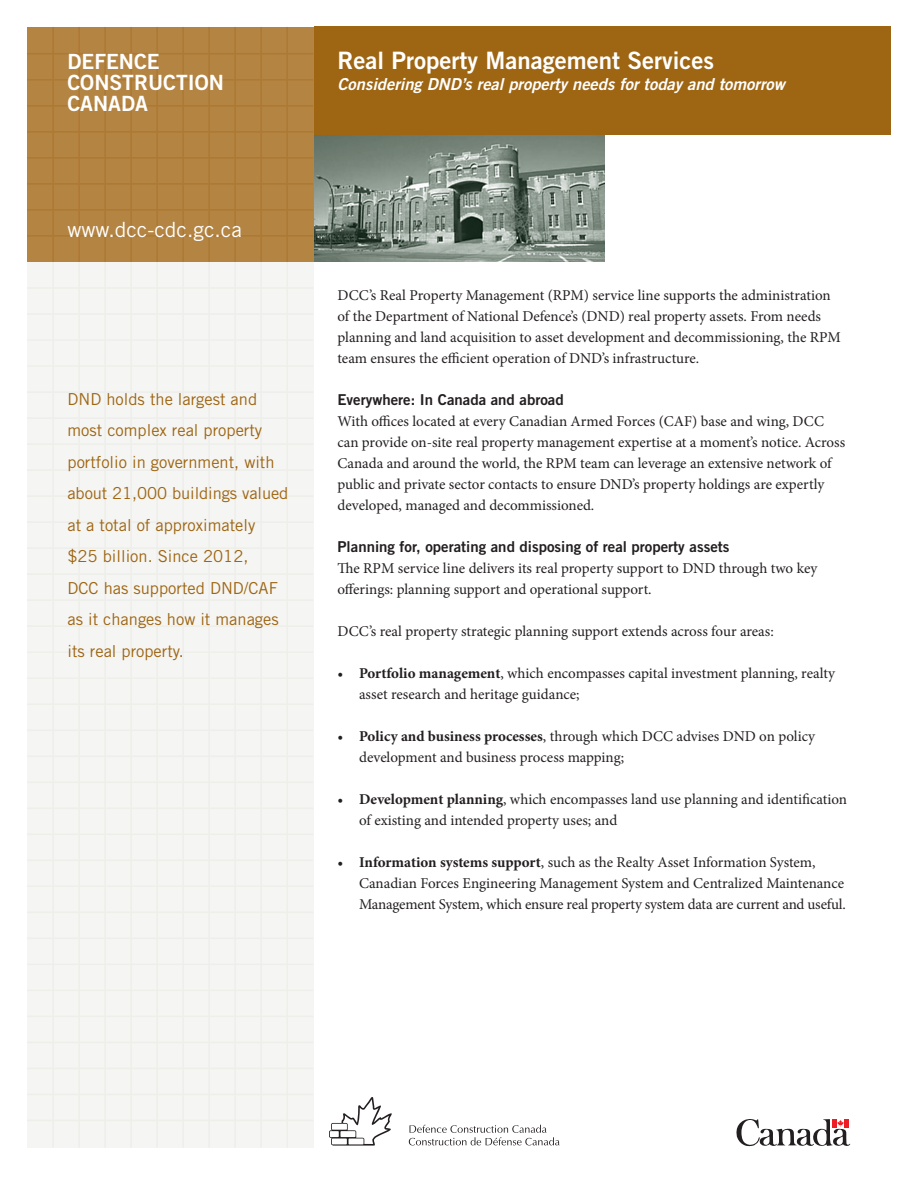
<style>
.page{position:relative;width:918px;height:1188px;background:#fff}
.page>*{position:absolute;margin:0;border:0;box-sizing:border-box;transform-origin:0 0}
.t1{font:24px "Trade Gothic LT Std Bd 2";color:#fff}
.t2{font:21px/21px "Trade Gothic LT Std Bd 2";color:#fff}
.t3{font:21px "Trade Gothic LT Std";color:#fff}
.t4{font:16.5px/31.5px "Trade Gothic LT Std";color:#9e6512}
.t5{font:16.5px "Trade Gothic LT Std Bd 2 Obl";color:#fff}
.t6{font:15px/21px "Minion Pro";letter-spacing:-.005em;color:#231f20}
.t7{font:15px "Trade Gothic LT Std Bd 2";color:#231f20}
.s1{font-weight:700}
</style>
<div class="page">
<div style="left:27px;top:262px;width:286px;height:886px;background:#f5f5f3"></div>
<div style="left:315px;top:27px;width:576px;height:108px;background:#9e6512"></div>
<hr style="left:286px;top:262px;width:2px;height:886px;background:#eeeeeb">
<hr style="left:260px;top:262px;width:2px;height:886px;background:#eeeeeb">
<hr style="left:234px;top:262px;width:2px;height:886px;background:#eeeeeb">
<hr style="left:208px;top:262px;width:2px;height:886px;background:#eeeeeb">
<hr style="left:182px;top:262px;width:2px;height:886px;background:#eeeeeb">
<hr style="left:156px;top:262px;width:2px;height:886px;background:#eeeeeb">
<hr style="left:130px;top:262px;width:2px;height:886px;background:#eeeeeb">
<hr style="left:104px;top:262px;width:2px;height:886px;background:#eeeeeb">
<hr style="left:78px;top:262px;width:2px;height:886px;background:#eeeeeb">
<hr style="left:52px;top:262px;width:2px;height:886px;background:#eeeeeb">
<hr style="left:27px;top:287px;width:286px;height:2px;background:#eeeeeb">
<hr style="left:27px;top:313px;width:286px;height:2px;background:#eeeeeb">
<hr style="left:27px;top:339px;width:286px;height:2px;background:#eeeeeb">
<hr style="left:27px;top:365px;width:286px;height:2px;background:#eeeeeb">
<hr style="left:27px;top:391px;width:286px;height:2px;background:#eeeeeb">
<hr style="left:27px;top:417px;width:286px;height:2px;background:#eeeeeb">
<hr style="left:27px;top:443px;width:286px;height:2px;background:#eeeeeb">
<hr style="left:27px;top:469px;width:286px;height:2px;background:#eeeeeb">
<hr style="left:27px;top:495px;width:286px;height:2px;background:#eeeeeb">
<hr style="left:27px;top:521px;width:286px;height:2px;background:#eeeeeb">
<hr style="left:27px;top:547px;width:286px;height:2px;background:#eeeeeb">
<hr style="left:27px;top:573px;width:286px;height:2px;background:#eeeeeb">
<hr style="left:27px;top:599px;width:286px;height:2px;background:#eeeeeb">
<hr style="left:27px;top:625px;width:286px;height:2px;background:#eeeeeb">
<hr style="left:27px;top:651px;width:286px;height:2px;background:#eeeeeb">
<hr style="left:27px;top:677px;width:286px;height:2px;background:#eeeeeb">
<hr style="left:27px;top:703px;width:286px;height:2px;background:#eeeeeb">
<hr style="left:27px;top:729px;width:286px;height:2px;background:#eeeeeb">
<hr style="left:27px;top:755px;width:286px;height:2px;background:#eeeeeb">
<hr style="left:27px;top:781px;width:286px;height:2px;background:#eeeeeb">
<hr style="left:27px;top:808px;width:286px;height:1px;background:#eeeeeb">
<hr style="left:27px;top:834px;width:286px;height:1px;background:#eeeeeb">
<hr style="left:27px;top:860px;width:286px;height:1px;background:#eeeeeb">
<hr style="left:27px;top:885px;width:286px;height:2px;background:#eeeeeb">
<hr style="left:27px;top:912px;width:286px;height:1px;background:#eeeeeb">
<hr style="left:27px;top:938px;width:286px;height:1px;background:#eeeeeb">
<hr style="left:27px;top:964px;width:286px;height:1px;background:#eeeeeb">
<hr style="left:27px;top:990px;width:286px;height:1px;background:#eeeeeb">
<hr style="left:27px;top:1016px;width:286px;height:1px;background:#eeeeeb">
<hr style="left:27px;top:1042px;width:286px;height:1px;background:#eeeeeb">
<hr style="left:27px;top:1068px;width:286px;height:1px;background:#eeeeeb">
<hr style="left:27px;top:1094px;width:286px;height:1px;background:#eeeeeb">
<hr style="left:27px;top:1120px;width:286px;height:1px;background:#eeeeeb">
<div style="left:27px;top:27px;width:286px;height:235px;background:#b48443"></div>
<hr style="left:27px;top:235px;width:286px;height:2px;background:#ae7932">
<hr style="left:27px;top:209px;width:286px;height:2px;background:#ae7932">
<hr style="left:27px;top:183px;width:286px;height:2px;background:#ae7932">
<hr style="left:27px;top:157px;width:286px;height:2px;background:#ae7932">
<hr style="left:27px;top:131px;width:286px;height:2px;background:#ae7932">
<hr style="left:27px;top:105px;width:286px;height:2px;background:#ae7932">
<hr style="left:27px;top:79px;width:286px;height:2px;background:#ae7932">
<hr style="left:27px;top:53px;width:286px;height:2px;background:#ae7932">
<hr style="left:286px;top:27px;width:2px;height:235px;background:#ae7932">
<hr style="left:260px;top:27px;width:2px;height:235px;background:#ae7932">
<hr style="left:234px;top:27px;width:2px;height:235px;background:#ae7932">
<hr style="left:208px;top:27px;width:2px;height:235px;background:#ae7932">
<hr style="left:182px;top:27px;width:2px;height:235px;background:#ae7932">
<hr style="left:156px;top:27px;width:2px;height:235px;background:#ae7932">
<hr style="left:130px;top:27px;width:2px;height:235px;background:#ae7932">
<hr style="left:104px;top:27px;width:2px;height:235px;background:#ae7932">
<hr style="left:78px;top:27px;width:2px;height:235px;background:#ae7932">
<hr style="left:52px;top:27px;width:2px;height:235px;background:#ae7932">
<img style="left:315px;top:135px;width:290px;height:127px">
<svg style="left:736px;top:1119px;width:114px;height:28px"></svg>
<svg style="left:409px;top:1125px;width:151px;height:20px"></svg>
<svg style="left:329px;top:1097px;width:63px;height:49px"></svg>
<h2 class="t2" style="left:68px;top:51px;width:158px">DEFENCE<br>CONSTRUCTION<br>CANADA</h2>
<h2 class="t3" style="left:68px;top:217px;width:176px">www.dcc-cdc.gc.ca</h2>
<p class="t4" style="left:68px;top:383px;width:222px">DND holds the largest and most complex real property portfolio in government, with about 21,000 buildings valued at a total of approximately $25 billion. Since 2012,<br>DCC has supported DND/CAF as it changes how it manages its real property.</p>
<h1 class="t1" style="left:338px;top:46px;width:378px">Real Property Management Services</h1>
<p class="t5" style="left:338px;top:74px;width:449px">Considering DND’s real property needs for today and tomorrow</p>
<p class="t6" style="left:338px;top:285px;width:505px">DCC’s Real Property Management (RPM) service line supports the administration of the Department of National Defence’s (DND) real property assets. From needs planning and land acquisition to asset development and decommissioning, the RPM team ensures the efficient operation of DND’s infrastructure.</p>
<p class="t7" style="left:338px;top:390px;width:228px">Everywhere: In Canada and abroad</p>
<p class="t6" style="left:338px;top:411px;width:509px">With offices located at every Canadian Armed Forces (CAF) base and wing, DCC can provide on-site real property management expertise at a moment’s notice. Across Canada and around the world, the RPM team can leverage an extensive network of public and private sector contacts to ensure DND’s property holdings are expertly developed, managed and decommissioned.</p>
<p class="t7" style="left:338px;top:537px;width:394px">Planning for, operating and disposing of real property assets</p>
<p class="t6" style="left:338px;top:558px;width:481px">The RPM service line delivers its real property support to DND through two key offerings: planning support and operational support.</p>
<p class="t6" style="left:338px;top:621px;width:438px">DCC’s real property strategic planning support extends across four areas:</p>
<p class="t6" style="left:359px;top:663px;width:477px;text-indent:-22px">• <span class="s1">Portfolio management</span>, which encompasses capital investment planning, realty asset research and heritage guidance;</p>
<p class="t6" style="left:359px;top:726px;width:458px;text-indent:-22px">• <span class="s1">Policy and business processes</span>, through which DCC advises DND on policy development and business process mapping;</p>
<p class="t6" style="left:359px;top:789px;width:490px;text-indent:-22px">• <span class="s1">Development planning</span>, which encompasses land use planning and identification of existing and intended property uses; and</p>
<p class="t6" style="left:359px;top:852px;width:488px;text-indent:-22px">• <span class="s1">Information systems support</span>, such as the Realty Asset Information System,<br>Canadian Forces Engineering Management System and Centralized Maintenance<br>Management System, which ensure real property system data are current and useful.</p>
</div>
